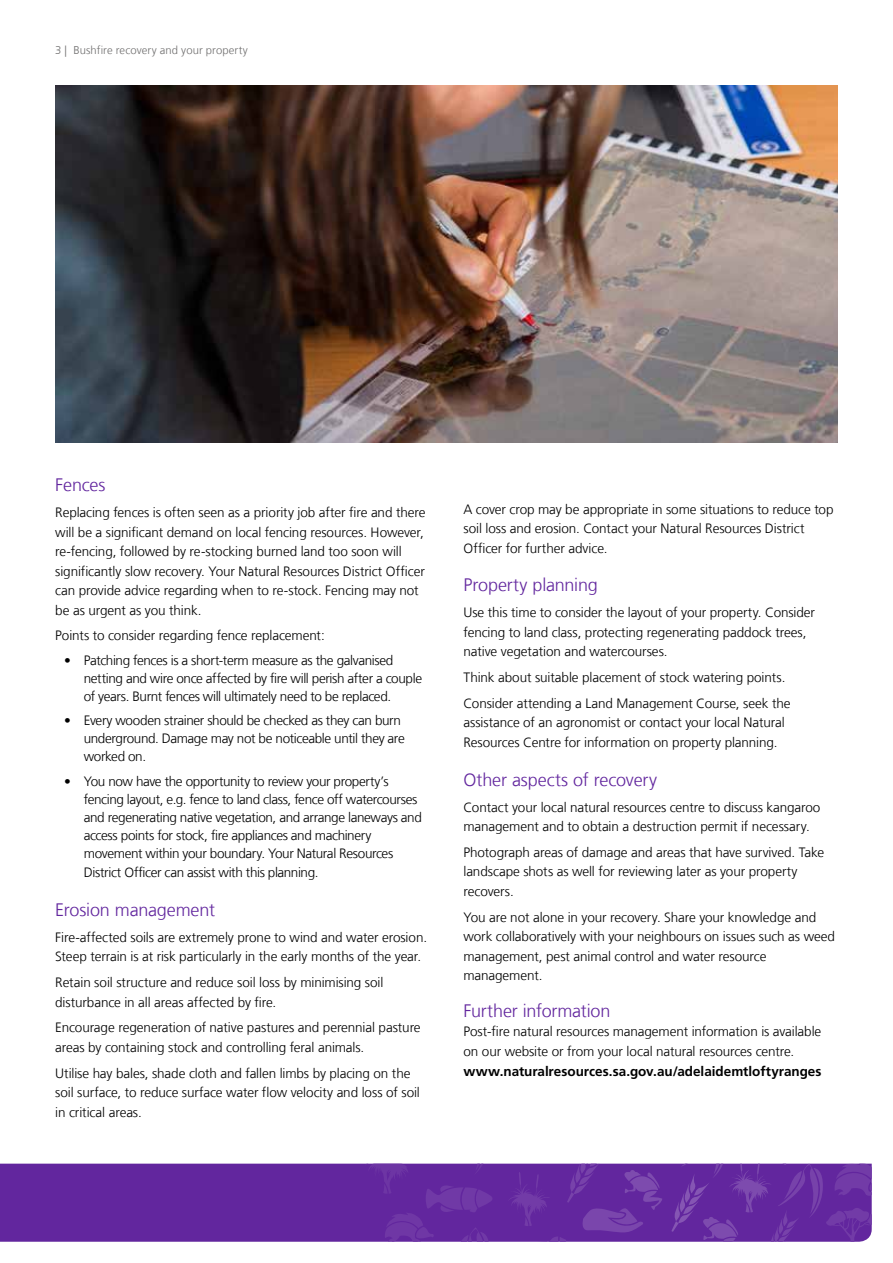
<style>
.page{position:relative;width:893px;height:1263px;background:#fff}
.page>*{position:absolute;margin:0;border:0;box-sizing:border-box;transform-origin:0 0}
.t1{font:300 18px "Frutiger LT Com";letter-spacing:-.01em;color:#62269e}
.t2{font:300 13.5px/19.5px "Frutiger LT Com";letter-spacing:-.01em;color:#000}
.t3{font:300 13.5px/18px "Frutiger LT Com";letter-spacing:-.03em;color:#000}
.t4{font:700 13.5px "Frutiger LT Com";color:#000}
.t5{font:300 11.25px "Frutiger LT Com";letter-spacing:.01em;color:#706f6f}
</style>
<div class="page">
<div style="left:0;top:1163px;width:671px;height:79px;background:#62269e"></div>
<svg style="left:365px;top:1163px;width:128px;height:79px"></svg>
<svg style="left:671px;top:1163px;width:201px;height:79px"></svg>
<svg style="left:500px;top:1163px;width:162px;height:79px"></svg>
<img style="left:55px;top:85px;width:783px;height:358px">
<p class="t5" style="left:55px;top:44px;width:194px">3 | Bushfire recovery and your property</p>
<h1 class="t1" style="left:55px;top:474px;width:52px">Fences</h1>
<p class="t2" style="left:55px;top:503px;width:372px">Replacing fences is often seen as a priority job after fire and there will be a significant demand on local fencing resources. However, re-fencing, followed by re-stocking burned land too soon will significantly slow recovery. Your Natural Resources District Officer can provide advice regarding when to re-stock. Fencing may not be as urgent as you think.</p>
<p class="t2" style="left:55px;top:626px;width:271px">Points to consider regarding fence replacement:</p>
<p class="t3" style="left:84px;top:651px;width:340px;text-indent:-19px">• Patching fences is a short-term measure as the galvanised netting and wire once affected by fire will perish after a couple of years. Burnt fences will ultimately need to be replaced.</p>
<p class="t3" style="left:84px;top:712px;width:322px;text-indent:-19px">• Every wooden strainer should be checked as they can burn underground. Damage may not be noticeable until they are worked on.</p>
<p class="t3" style="left:84px;top:772px;width:340px;text-indent:-19px">• You now have the opportunity to review your property’s fencing layout, e.g. fence to land class, fence off watercourses and regenerating native vegetation, and arrange laneways and access points for stock, fire appliances and machinery movement within your boundary. Your Natural Resources</p>
<p class="t2" style="left:84px;top:863px;width:236px">District Officer can assist with this planning.</p>
<h1 class="t1" style="left:55px;top:899px;width:161px">Erosion management</h1>
<p class="t2" style="left:55px;top:927px;width:373px">Fire-affected soils are extremely prone to wind and water erosion.<br>Steep terrain is at risk particularly in the early months of the year.</p>
<p class="t2" style="left:55px;top:973px;width:330px">Retain soil structure and reduce soil loss by minimising soil disturbance in all areas affected by fire.</p>
<p class="t2" style="left:55px;top:1018px;width:367px">Encourage regeneration of native pastures and perennial pasture areas by containing stock and controlling feral animals.</p>
<p class="t2" style="left:55px;top:1063px;width:366px">Utilise hay bales, shade cloth and fallen limbs by placing on the soil surface, to reduce surface water flow velocity and loss of soil in critical areas.</p>
<p class="t2" style="left:463px;top:499px;width:372px">A cover crop may be appropriate in some situations to reduce top soil loss and erosion. Contact your Natural Resources District<br>Officer for further advice.</p>
<h1 class="t1" style="left:463px;top:575px;width:136px">Property planning</h1>
<p class="t2" style="left:463px;top:603px;width:353px">Use this time to consider the layout of your property. Consider fencing to land class, protecting regenerating paddock trees, native vegetation and watercourses.</p>
<p class="t2" style="left:463px;top:664px;width:329px;line-height:26px">Think about suitable placement of stock watering points.<br>Consider attending a Land Management Course, seek the</p>
<p class="t2" style="left:463px;top:713px;width:323px">assistance of an agronomist or contact your local Natural<br>Resources Centre for information on property planning.</p>
<h1 class="t1" style="left:463px;top:769px;width:195px">Other aspects of recovery</h1>
<p class="t2" style="left:463px;top:797px;width:358px">Contact your local natural resources centre to discuss kangaroo management and to obtain a destruction permit if necessary.</p>
<p class="t2" style="left:463px;top:842px;width:362px">Photograph areas of damage and areas that have survived. Take landscape shots as well for reviewing later as your property recovers.</p>
<p class="t2" style="left:463px;top:907px;width:373px">You are not alone in your recovery. Share your knowledge and work collaboratively with your neighbours on issues such as weed management, pest animal control and water resource management.</p>
<h1 class="t1" style="left:463px;top:1000px;width:148px">Further information</h1>
<p class="t2" style="left:463px;top:1022px;width:359px">Post-fire natural resources management information is available on our website or from your local natural resources centre.</p>
<p class="t4" style="left:463px;top:1063px;width:360px">www.naturalresources.sa.gov.au/adelaidemtloftyranges</p>
</div>
